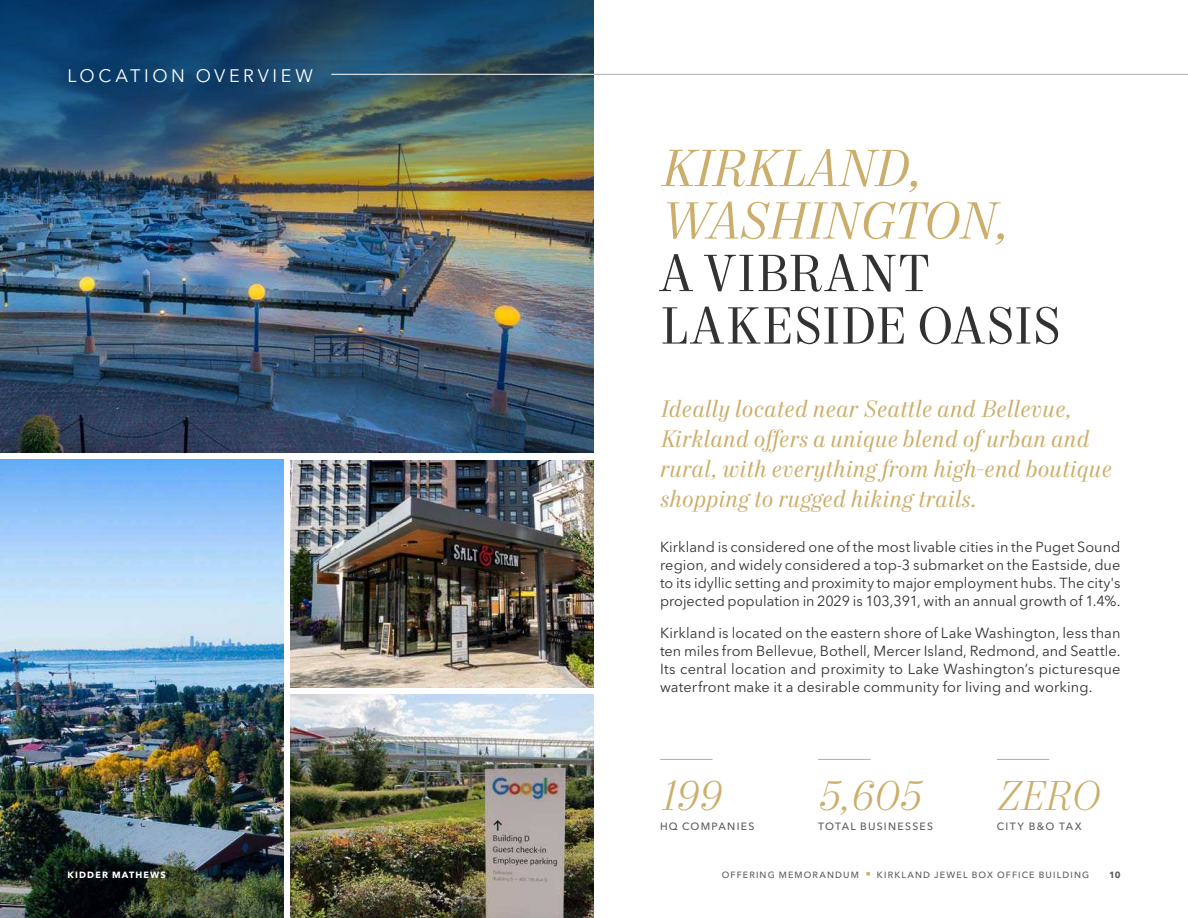
<style>
.page{position:relative;width:1188px;height:918px;background:#fff}
.page>*{position:absolute;margin:0;border:0;box-sizing:border-box;transform-origin:0 0}
.Headline_-_Level_1_-_Charcoal_2023{font:52.5px/52.5px "Mort Modern 08";color:#313234}
.Stat_Italic_-_Gold_2023{font:italic 300 42px "Mort Modern 07";letter-spacing:-.01em;color:#cbae6b}
.Callout_Text_-_Italics_-_Gold_2023{font:italic 24px/30px "Mort Modern 08";letter-spacing:.01em;color:#cbae6b}
.Section_Identifier_-_White_2023{font:18px "Avenir Next LT Pro";letter-spacing:.2em;color:#fff}
.Body_Copy_-_Charcoal_2023{font:14.55px/18px "Avenir Next LT Pro";letter-spacing:.005em;color:#313234;text-align:justify}
.Stat_Label_-_Ash_2023{font:500 10.5px "Avenir Next LT Pro";letter-spacing:.125em;color:#5e5d5d}
.t1{font:500 9px "Avenir Next LT Pro";letter-spacing:.13em;color:#5e5d5d}
.t2{font:700 9px "Avenir Next LT Pro";letter-spacing:.13em;color:#fff}
.t3{font:700 9px "Avenir Next LT Pro";color:#5e5d5d}
.s1{font-style:italic;color:#cbae6b}
.s2{color:#cbae6b}
</style>
<div class="page">
<img style="left:0;top:254px;width:594px;height:199px">
<img style="left:0;top:459px;width:283px;height:459px">
<img style="left:290px;top:460px;width:304px;height:228px">
<img style="left:290px;top:694px;width:304px;height:224px">
<img style="left:0;top:239px;width:594px;height:15px">
<img style="left:0;top:0;width:594px;height:239px">
<hr style="left:997px;top:759px;width:52px;height:1px;background:#cbae6b">
<hr style="left:660px;top:759px;width:52px;height:1px;background:#cbae6b">
<hr style="left:818px;top:759px;width:53px;height:1px;background:#cbae6b">
<hr style="left:331px;top:74px;width:263px;height:1px;background:#fff">
<hr style="left:594px;top:74px;width:594px;height:1px;background:#afabac">
<p class="Section_Identifier_-_White_2023" style="left:68px;top:65px;width:247px">LOCATION OVERVIEW</p>
<p class="Headline_-_Level_1_-_Charcoal_2023" style="left:660px;top:145px;width:403px"><span class="s1">KIRKLAND,<br>WASHINGTON,<br></span>A VIBRANT<br>LAKESIDE OASIS</p>
<p class="Callout_Text_-_Italics_-_Gold_2023" style="left:660px;top:395px;width:454px">Ideally located near Seattle and Bellevue, Kirkland offers a unique blend of urban and rural, with everything from high-end boutique shopping to rugged hiking trails.</p>
<p class="Body_Copy_-_Charcoal_2023" style="left:660px;top:538px;width:462px">Kirkland is considered one of the most livable cities in the Puget Sound region, and widely considered a top-3 submarket on the Eastside, due to its idyllic setting and proximity to major employment hubs. The city's projected population in 2029 is 103,391, with an annual growth of 1.4%.</p>
<p class="Body_Copy_-_Charcoal_2023" style="left:660px;top:624px;width:462px">Kirkland is located on the eastern shore of Lake Washington, less than ten miles from Bellevue, Bothell, Mercer Island, Redmond, and Seattle.<br>Its central location and proximity to Lake Washington’s picturesque waterfront make it a desirable community for living and working.</p>
<p class="Stat_Italic_-_Gold_2023" style="left:660px;top:770px;width:62px">199</p>
<p class="Stat_Label_-_Ash_2023" style="left:660px;top:820px;width:96px">HQ COMPANIES</p>
<p class="Stat_Italic_-_Gold_2023" style="left:818px;top:770px;width:103px">5,605</p>
<p class="Stat_Label_-_Ash_2023" style="left:818px;top:820px;width:117px">TOTAL BUSINESSES</p>
<p class="Stat_Italic_-_Gold_2023" style="left:997px;top:770px;width:105px">ZERO</p>
<p class="Stat_Label_-_Ash_2023" style="left:997px;top:820px;width:87px">CITY B&amp;O TAX</p>
<p class="t2" style="left:68px;top:869px;width:100px">KIDDER MATHEWS</p>
<p class="t1" style="left:722px;top:869px;width:369px">OFFERING MEMORANDUM <span class="s2">■</span> KIRKLAND JEWEL BOX OFFICE BUILDING</p>
<p class="t3" style="left:1109px;top:869px;width:13px">10</p>
</div>
